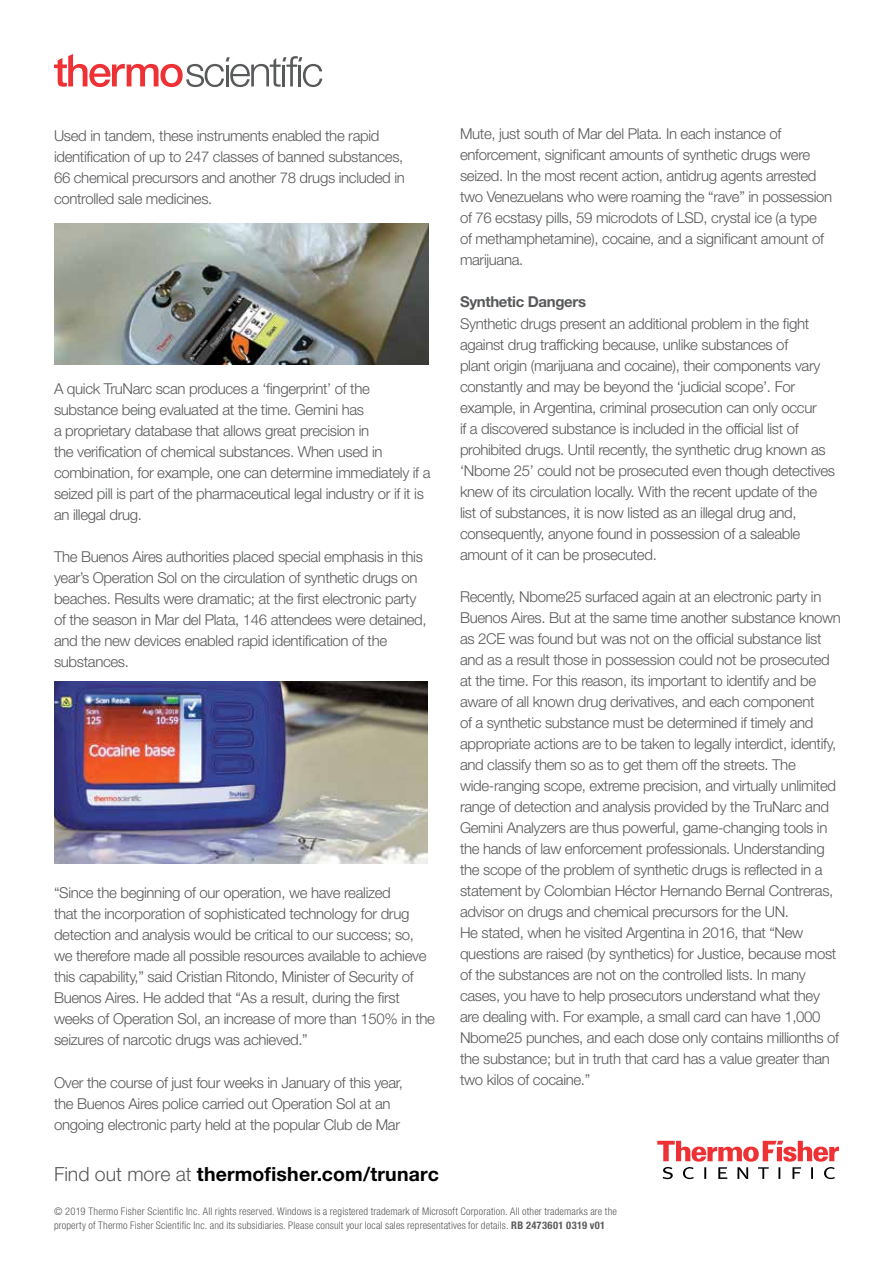
<style>
.page{position:relative;width:893px;height:1263px;background:#fff}
.page>*{position:absolute;margin:0;border:0;box-sizing:border-box;transform-origin:0 0}
.t1{font:700 19.5px "Helvetica Neue LT Std";letter-spacing:.005em;color:#000}
.t2{font:300 15px/21px "Helvetica Neue LT Std";letter-spacing:-.02em;color:#58595b}
.t3{font:700 15px "Helvetica Neue LT Std";letter-spacing:-.02em;color:#58595b}
.t4{font:300 condensed 10.5px/13.5px "Helvetica Neue LT Std";letter-spacing:.015em;color:#58595b}
.s1{font-weight:300;color:#58595b}
.s2{font-weight:700}
</style>
<div class="page">
<svg style="left:657px;top:1141px;width:182px;height:38px"></svg>
<img style="left:54px;top:681px;width:373px;height:183px">
<img style="left:54px;top:224px;width:375px;height:140px">
<svg style="left:54px;top:54px;width:268px;height:33px"></svg>
<p class="t2" style="left:54px;top:125px;width:352px">Used in tandem, these instruments enabled the rapid identification of up to 247 classes of banned substances, 66 chemical precursors and another 78 drugs included in controlled sale medicines.</p>
<p class="t2" style="left:54px;top:377px;width:378px">A quick TruNarc scan produces a ‘fingerprint’ of the substance being evaluated at the time. Gemini has<br>a proprietary database that allows great precision in<br>the verification of chemical substances. When used in combination, for example, one can determine immediately if a seized pill is part of the pharmaceutical legal industry or if it is an illegal drug.</p>
<p class="t2" style="left:54px;top:546px;width:374px">The Buenos Aires authorities placed special emphasis in this year’s Operation Sol on the circulation of synthetic drugs on beaches. Results were dramatic; at the first electronic party of the season in Mar del Plata, 146 attendees were detained, and the new devices enabled rapid identification of the substances.</p>
<p class="t2" style="left:54px;top:882px;width:382px">“Since the beginning of our operation, we have realized<br>that the incorporation of sophisticated technology for drug detection and analysis would be critical to our success; so, we therefore made all possible resources available to achieve this capability,” said Cristian Ritondo, Minister of Security of Buenos Aires. He added that “As a result, during the first weeks of Operation Sol, an increase of more than 150% in the seizures of narcotic drugs was achieved.”</p>
<p class="t2" style="left:54px;top:1072px;width:351px">Over the course of just four weeks in January of this year, the Buenos Aires police carried out Operation Sol at an ongoing electronic party held at the popular Club de Mar</p>
<p class="t2" style="left:460px;top:123px;width:374px">Mute, just south of Mar del Plata. In each instance of enforcement, significant amounts of synthetic drugs were seized. In the most recent action, antidrug agents arrested two Venezuelans who were roaming the “rave” in possession of 76 ecstasy pills, 59 microdots of LSD, crystal ice (a type of methamphetamine), cocaine, and a significant amount of marijuana.</p>
<p class="t3" style="left:460px;top:293px;width:128px">Synthetic Dangers</p>
<p class="t2" style="left:460px;top:312px;width:376px">Synthetic drugs present an additional problem in the fight against drug trafficking because, unlike substances of<br>plant origin (marijuana and cocaine), their components vary constantly and may be beyond the ‘judicial scope’. For example, in Argentina, criminal prosecution can only occur<br>if a discovered substance is included in the official list of prohibited drugs. Until recently, the synthetic drug known as ‘Nbome 25’ could not be prosecuted even though detectives knew of its circulation locally. With the recent update of the list of substances, it is now listed as an illegal drug and, consequently, anyone found in possession of a saleable amount of it can be prosecuted.</p>
<p class="t2" style="left:460px;top:586px;width:383px">Recently, Nbome25 surfaced again at an electronic party in Buenos Aires. But at the same time another substance known as 2CE was found but was not on the official substance list and as a result those in possession could not be prosecuted at the time. For this reason, its important to identify and be aware of all known drug derivatives, and each component<br>of a synthetic substance must be determined if timely and appropriate actions are to be taken to legally interdict, identify, and classify them so as to get them off the streets. The wide-ranging scope, extreme precision, and virtually unlimited range of detection and analysis provided by the TruNarc and Gemini Analyzers are thus powerful, game-changing tools in the hands of law enforcement professionals. Understanding the scope of the problem of synthetic drugs is reflected in a statement by Colombian Héctor Hernando Bernal Contreras, advisor on drugs and chemical precursors for the UN.<br>He stated, when he visited Argentina in 2016, that “New questions are raised (by synthetics) for Justice, because most of the substances are not on the controlled lists. In many cases, you have to help prosecutors understand what they are dealing with. For example, a small card can have 1,000<br>Nbome25 punches, and each dose only contains millionths of the substance; but in truth that card has a value greater than two kilos of cocaine.”</p>
<h1 class="t1" style="left:54px;top:1162px;width:386px"><span class="s1">Find out more at</span> thermofisher.com/trunarc</h1>
<p class="t4" style="left:54px;top:1205px;width:564px">© 2019 Thermo Fisher Scientific Inc. All rights reserved. Windows is a registered trademark of Microsoft Corporation. All other trademarks are the property of Thermo Fisher Scientific Inc. and its subsidiaries. Please consult your local sales representatives for details. <span class="s2">RB 2473601 0319 v01</span></p>
</div>
